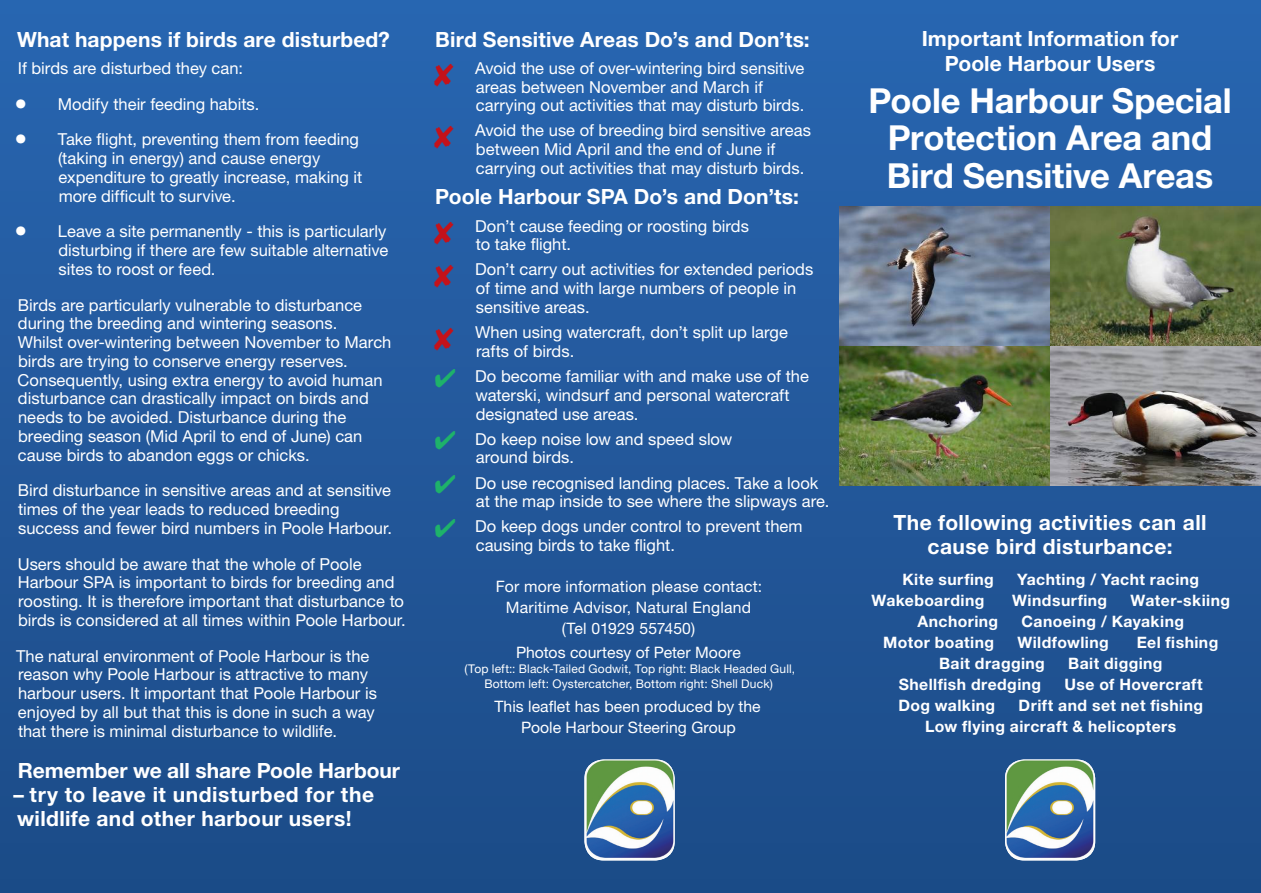
<style>
.page{position:relative;width:1261px;height:893px;background:#fff}
.page>*{position:absolute;margin:0;border:0;box-sizing:border-box;transform-origin:0 0}
.t1{font:700 34.5px/37.5px "Helvetica Neue LT";letter-spacing:-.005em;color:#fff;text-align:center}
.t2{font:700 21px/24px "Helvetica Neue LT";letter-spacing:.01em;color:#fff;text-align:center}
.t3{font:16.5px/18.8px "Helvetica Neue LT";color:#fff}
.t4{font:700 15.75px/21px "Helvetica Neue LT";letter-spacing:.025em;color:#fff}
.t5{font:15.75px/21px "Helvetica Neue LT";letter-spacing:.01em;color:#fff;text-align:center}
.t6{font:12px/15px "Helvetica Neue LT";letter-spacing:.01em;color:#fff;text-align:center}
.s1{font-size:25.5px}
.s2{color:#c4121a}
.s3{color:#1eb26a}
</style>
<div class="page">
<div style="left:0;top:0;width:1260px;height:893px;background:linear-gradient(to bottom,#2866b0,#1c4b87)"></div>
<img style="left:1004px;top:759px;width:90px;height:101px">
<img style="left:584px;top:759px;width:90px;height:101px">
<img style="left:839px;top:207px;width:210px;height:139px">
<svg style="left:1049px;top:207px;width:211px;height:139px;background:#6c754d"></svg>
<img style="left:839px;top:346px;width:210px;height:139px">
<svg style="left:1049px;top:346px;width:211px;height:139px;background:#878484"></svg>
<p class="t2" style="left:17px;top:27px;width:374px">What happens if birds are disturbed?</p>
<p class="t3" style="left:18px;top:58px;width:226px">If birds are disturbed they can:</p>
<p class="t3" style="left:14px;top:94px;width:246px"><span class="s1">•</span> Modify their feeding habits.</p>
<p class="t3" style="left:58px;top:130px;width:306px;text-indent:-44px"><span class="s1">•</span> Take flight, preventing them from feeding (taking in energy) and cause energy expenditure to greatly increase, making it more difficult to survive.</p>
<p class="t3" style="left:58px;top:222px;width:331px;text-indent:-44px"><span class="s1">•</span> Leave a site permanently - this is particularly disturbing if there are few suitable alternative sites to roost or feed.</p>
<p class="t3" style="left:18px;top:295px;width:375px">Birds are particularly vulnerable to disturbance during the breeding and wintering seasons.<br>Whilst over-wintering between November to March birds are trying to conserve energy reserves.<br>Consequently, using extra energy to avoid human disturbance can drastically impact on birds and needs to be avoided. Disturbance during the breeding season (Mid April to end of June) can cause birds to abandon eggs or chicks.</p>
<p class="t3" style="left:18px;top:481px;width:375px">Bird disturbance in sensitive areas and at sensitive times of the year leads to reduced breeding success and fewer bird numbers in Poole Harbour.</p>
<p class="t3" style="left:18px;top:554px;width:389px">Users should be aware that the whole of Poole Harbour SPA is important to birds for breeding and roosting. It is therefore important that disturbance to birds is considered at all times within Poole Harbour.</p>
<p class="t3" style="left:16px;top:646px;width:362px">The natural environment of Poole Harbour is the reason why Poole Harbour is attractive to many harbour users. It important that Poole Harbour is enjoyed by all but that this is done in such a way that there is minimal disturbance to wildlife.</p>
<p class="t2" style="left:18px;top:758px;width:383px">Remember we all share Poole Harbour</p>
<p class="t2" style="left:13px;top:782px;width:362px;text-align:left">– try to leave it undisturbed for the wildlife and other harbour users!</p>
<p class="t2" style="left:435px;top:27px;width:376px">Bird Sensitive Areas Do’s and Don’ts:</p>
<p class="t3" style="left:476px;top:58px;width:330px;text-indent:-43px"><span class="s2">✘</span> Avoid the use of over-wintering bird sensitive areas between November and March if carrying out activities that may disturb birds.</p>
<p class="t3" style="left:476px;top:121px;width:336px;text-indent:-43px"><span class="s2">✘</span> Avoid the use of breeding bird sensitive areas between Mid April and the end of June if carrying out activities that may disturb birds.</p>
<p class="t2" style="left:435px;top:184px;width:365px">Poole Harbour SPA Do’s and Don’ts:</p>
<p class="t3" style="left:476px;top:216px;width:275px;text-indent:-43px"><span class="s2">✘</span> Don’t cause feeding or roosting birds to take flight.</p>
<p class="t3" style="left:476px;top:260px;width:339px;text-indent:-43px"><span class="s2">✘</span> Don’t carry out activities for extended periods of time and with large numbers of people in sensitive areas.</p>
<p class="t3" style="left:476px;top:323px;width:313px;text-indent:-43px"><span class="s2">✘</span> When using watercraft, don’t split up large rafts of birds.</p>
<p class="t3" style="left:475px;top:366px;width:335px;text-indent:-41px"><span class="s3">✔</span> Do become familiar with and make use of the waterski, windsurf and personal watercraft designated use areas.</p>
<p class="t3" style="left:476px;top:429px;width:258px;text-indent:-41px"><span class="s3">✔</span> Do keep noise low and speed slow around birds.</p>
<p class="t3" style="left:476px;top:473px;width:355px;text-indent:-41px"><span class="s3">✔</span> Do use recognised landing places. Take a look at the map inside to see where the slipways are.</p>
<p class="t3" style="left:476px;top:517px;width:328px;text-indent:-41px"><span class="s3">✔</span> Do keep dogs under control to prevent them causing birds to take flight.</p>
<p class="t5" style="left:495px;top:575px;width:268px">For more information please contact:<br>Maritime Advisor, Natural England (Tel 01929 557450)</p>
<p class="t5" style="left:516px;top:641px;width:226px">Photos courtesy of Peter Moore</p>
<p class="t6" style="left:464px;top:661px;width:332px">(Top left:: Black-Tailed Godwit, Top right: Black Headed Gull,<br>Bottom left: Oystercatcher, Bottom right: Shell Duck)</p>
<p class="t5" style="left:494px;top:695px;width:268px">This leaflet has been produced by the<br>Poole Harbour Steering Group</p>
<p class="t2" style="left:921px;top:26px;width:258px;line-height:24.8px">Important Information for<br>Poole Harbour Users</p>
<h1 class="t1" style="left:868px;top:81px;width:364px">Poole Harbour Special<br>Protection Area and<br>Bird Sensitive Areas</h1>
<p class="t2" style="left:893px;top:510px;width:314px">The following activities can all cause bird disturbance:</p>
<p class="t4" style="left:902px;top:569px;width:93px">Kite surfing</p>
<p class="t4" style="left:1016px;top:569px;width:183px">Yachting / Yacht racing</p>
<p class="t4" style="left:871px;top:590px;width:114px">Wakeboarding</p>
<p class="t4" style="left:1012px;top:590px;width:96px">Windsurfing</p>
<p class="t4" style="left:1130px;top:590px;width:101px">Water-skiing</p>
<p class="t4" style="left:917px;top:611px;width:82px">Anchoring</p>
<p class="t4" style="left:1021px;top:611px;width:164px">Canoeing / Kayaking</p>
<p class="t4" style="left:883px;top:632px;width:112px">Motor boating</p>
<p class="t4" style="left:1017px;top:632px;width:93px">Wildfowling</p>
<p class="t4" style="left:1136px;top:632px;width:83px">Eel fishing</p>
<p class="t4" style="left:938px;top:653px;width:107px">Bait dragging</p>
<p class="t4" style="left:1068px;top:653px;width:96px">Bait digging</p>
<p class="t4" style="left:898px;top:674px;width:144px">Shellfish dredging</p>
<p class="t4" style="left:1064px;top:674px;width:140px">Use of Hovercraft</p>
<p class="t4" style="left:898px;top:695px;width:98px">Dog walking</p>
<p class="t4" style="left:925px;top:695px;width:279px;text-indent:93px">Drift and set net fishing<br>Low flying aircraft &amp; helicopters</p>
</div>
